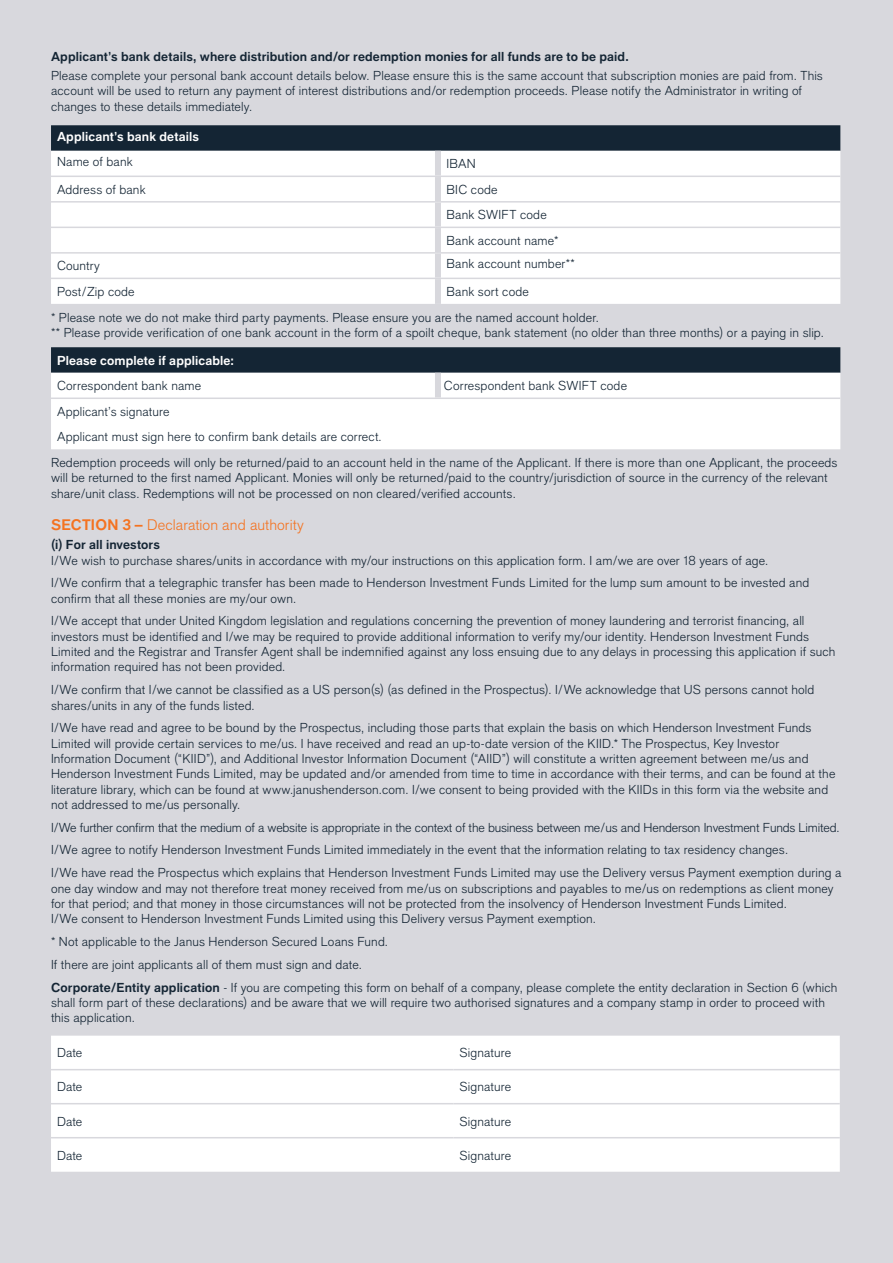
<style>
.page{position:relative;width:893px;height:1263px;background:#d8d8dd}
.page>*{position:absolute;margin:0;border:0;box-sizing:border-box;transform-origin:0 0}
.t1{font:300 15px "Applied Sans Pro";letter-spacing:.005em;color:#f47321}
.t2{font:300 12.75px/15.3px "Applied Sans Pro";letter-spacing:.01em;color:#142534}
.t3{font:700 12.75px "Applied Sans Pro";letter-spacing:.01em;color:#142534}
.t4{font:700 12.75px "Applied Sans Pro";letter-spacing:.01em;color:#fff}
.s1{font-weight:700}
</style>
<div class="page">
<svg style="left:51px;top:125px;width:789px;height:26px;background:#192938"></svg>
<div style="left:51px;top:151px;width:789px;height:153px;background:#fff"></div>
<div style="left:435px;top:151px;width:6px;height:25px;background:#d8d8dd"></div>
<hr style="left:51px;top:176px;width:387px;height:1px;background:#d8d8dd">
<div style="left:435px;top:177px;width:6px;height:24px;background:#d8d8dd"></div>
<hr style="left:438px;top:176px;width:402px;height:1px;background:#d8d8dd">
<hr style="left:51px;top:201px;width:387px;height:2px;background:#d8d8dd">
<div style="left:435px;top:203px;width:6px;height:24px;background:#d8d8dd"></div>
<hr style="left:438px;top:201px;width:402px;height:2px;background:#d8d8dd">
<hr style="left:51px;top:227px;width:387px;height:1px;background:#d8d8dd">
<div style="left:435px;top:228px;width:6px;height:24px;background:#d8d8dd"></div>
<hr style="left:438px;top:227px;width:402px;height:1px;background:#d8d8dd">
<hr style="left:51px;top:252px;width:387px;height:2px;background:#d8d8dd">
<div style="left:435px;top:254px;width:6px;height:24px;background:#d8d8dd"></div>
<hr style="left:438px;top:252px;width:402px;height:2px;background:#d8d8dd">
<hr style="left:51px;top:278px;width:387px;height:1px;background:#d8d8dd">
<div style="left:435px;top:279px;width:6px;height:25px;background:#d8d8dd"></div>
<hr style="left:438px;top:278px;width:402px;height:1px;background:#d8d8dd">
<svg style="left:51px;top:347px;width:789px;height:26px;background:#192938"></svg>
<div style="left:51px;top:373px;width:789px;height:76px;background:#fff"></div>
<div style="left:435px;top:373px;width:6px;height:24px;background:#d8d8dd"></div>
<hr style="left:51px;top:397px;width:387px;height:2px;background:#d8d8dd">
<hr style="left:438px;top:397px;width:402px;height:2px;background:#d8d8dd">
<div style="left:51px;top:1036px;width:789px;height:136px;background:#fff"></div>
<hr style="left:51px;top:1069px;width:403px;height:1px;background:#d8d8dd">
<hr style="left:454px;top:1069px;width:386px;height:1px;background:#d8d8dd">
<hr style="left:51px;top:1103px;width:403px;height:1px;background:#d8d8dd">
<hr style="left:454px;top:1103px;width:386px;height:1px;background:#d8d8dd">
<hr style="left:51px;top:1137px;width:403px;height:1px;background:#d8d8dd">
<hr style="left:454px;top:1137px;width:386px;height:1px;background:#d8d8dd">
<p class="t3" style="left:51px;top:48px;width:579px">Applicant’s bank details, where distribution and/or redemption monies for all funds are to be paid.</p>
<p class="t2" style="left:51px;top:68px;width:773px">Please complete your personal bank account details below. Please ensure this is the same account that subscription monies are paid from. This account will be used to return any payment of interest distributions and/or redemption proceeds. Please notify the Administrator in writing of changes to these details immediately.</p>
<p class="t4" style="left:57px;top:129px;width:143px">Applicant’s bank details</p>
<p class="t2" style="left:57px;top:154px;width:77px">Name of bank</p>
<p class="t2" style="left:446px;top:156px;width:31px">IBAN</p>
<p class="t2" style="left:57px;top:182px;width:90px">Address of bank</p>
<p class="t2" style="left:446px;top:177px;width:113px;line-height:25.5px">BIC code<br>Bank SWIFT code<br>Bank account name*</p>
<p class="t2" style="left:57px;top:258px;width:44px">Country</p>
<p class="t2" style="left:446px;top:256px;width:130px">Bank account number**</p>
<p class="t2" style="left:57px;top:284px;width:79px">Post/Zip code</p>
<p class="t2" style="left:51px;top:279px;width:549px;line-height:25.3px;text-indent:395px">Bank sort code<br>* Please note we do not make third party payments. Please ensure you are the named account holder.</p>
<p class="t2" style="left:51px;top:325px;width:774px">** Please provide verification of one bank account in the form of a spoilt cheque, bank statement (no older than three months) or a paying in slip.</p>
<p class="t4" style="left:57px;top:353px;width:179px">Please complete if applicable:</p>
<p class="t2" style="left:57px;top:378px;width:146px">Correspondent bank name</p>
<p class="t2" style="left:444px;top:378px;width:185px">Correspondent bank SWIFT code</p>
<p class="t2" style="left:57px;top:404px;width:114px">Applicant’s signature</p>
<p class="t2" style="left:57px;top:429px;width:326px">Applicant must sign here to confirm bank details are correct.</p>
<p class="t2" style="left:51px;top:455px;width:788px">Redemption proceeds will only be returned/paid to an account held in the name of the Applicant. If there is more than one Applicant, the proceeds</p>
<p class="t2" style="left:51px;top:470px;width:778px">will be returned to the first named Applicant. Monies will only be returned/paid to the country/jurisdiction of source in the currency of the relevant share/unit class. Redemptions will not be processed on non cleared/verified accounts.</p>
<p class="t1" style="left:51px;top:516px;width:254px"><span class="s1">SECTION 3 –</span> Declaration and authority</p>
<p class="t3" style="left:51px;top:537px;width:110px">(i) For all investors</p>
<p class="t2" style="left:51px;top:549px;width:760px;line-height:22.8px">I/We wish to purchase shares/units in accordance with my/our instructions on this application form. I am/we are over 18 years of age.<br>I/We confirm that a telegraphic transfer has been made to Henderson Investment Funds Limited for the lump sum amount to be invested and</p>
<p class="t2" style="left:51px;top:587px;width:755px;line-height:22.8px">confirm that all these monies are my/our own.<br>I/We accept that under United Kingdom legislation and regulations concerning the prevention of money laundering and terrorist financing, all</p>
<p class="t2" style="left:51px;top:629px;width:786px">investors must be identified and I/we may be required to provide additional information to verify my/our identity. Henderson Investment Funds<br>Limited and the Registrar and Transfer Agent shall be indemnified against any loss ensuing due to any delays in processing this application if such information required has not been provided.</p>
<p class="t2" style="left:51px;top:682px;width:765px">I/We confirm that I/we cannot be classified as a US person(s) (as defined in the Prospectus). I/We acknowledge that US persons cannot hold shares/units in any of the funds listed.</p>
<p class="t2" style="left:51px;top:720px;width:786px">I/We have read and agree to be bound by the Prospectus, including those parts that explain the basis on which Henderson Investment Funds Limited will provide certain services to me/us. I have received and read an up-to-date version of the KIID.* The Prospectus, Key Investor Information Document (“KIID”), and Additional Investor Information Document (“AIID”) will constitute a written agreement between me/us and Henderson Investment Funds Limited, may be updated and/or amended from time to time in accordance with their terms, and can be found at the literature library, which can be found at www.janushenderson.com. I/we consent to being provided with the KIIDs in this form via the website and not addressed to me/us personally.</p>
<p class="t2" style="left:51px;top:816px;width:792px;line-height:22.8px">I/We further confirm that the medium of a website is appropriate in the context of the business between me/us and Henderson Investment Funds Limited.<br>I/We agree to notify Henderson Investment Funds Limited immediately in the event that the information relating to tax residency changes.<br>I/We have read the Prospectus which explains that Henderson Investment Funds Limited may use the Delivery versus Payment exemption during a</p>
<p class="t2" style="left:51px;top:880px;width:784px">one day window and may not therefore treat money received from me/us on subscriptions and payables to me/us on redemptions as client money for that period; and that money in those circumstances will not be protected from the insolvency of Henderson Investment Funds Limited.<br>I/We consent to Henderson Investment Funds Limited using this Delivery versus Payment exemption.</p>
<p class="t2" style="left:51px;top:930px;width:788px;line-height:22.8px">* Not applicable to the Janus Henderson Secured Loans Fund.<br>If there are joint applicants all of them must sign and date.<br><span class="s1">Corporate/Entity application</span> - If you are competing this form on behalf of a company, please complete the entity declaration in Section 6 (which</p>
<p class="t2" style="left:51px;top:995px;width:775px">shall form part of these declarations) and be aware that we will require two authorised signatures and a company stamp in order to proceed with this application.</p>
<p class="t2" style="left:57px;top:1045px;width:27px">Date</p>
<p class="t2" style="left:460px;top:1045px;width:53px">Signature</p>
<p class="t2" style="left:57px;top:1079px;width:27px">Date</p>
<p class="t2" style="left:460px;top:1079px;width:53px">Signature</p>
<p class="t2" style="left:57px;top:1113px;width:27px">Date</p>
<p class="t2" style="left:460px;top:1113px;width:53px">Signature</p>
<p class="t2" style="left:57px;top:1147px;width:27px">Date</p>
<p class="t2" style="left:460px;top:1147px;width:53px">Signature</p>
</div>
